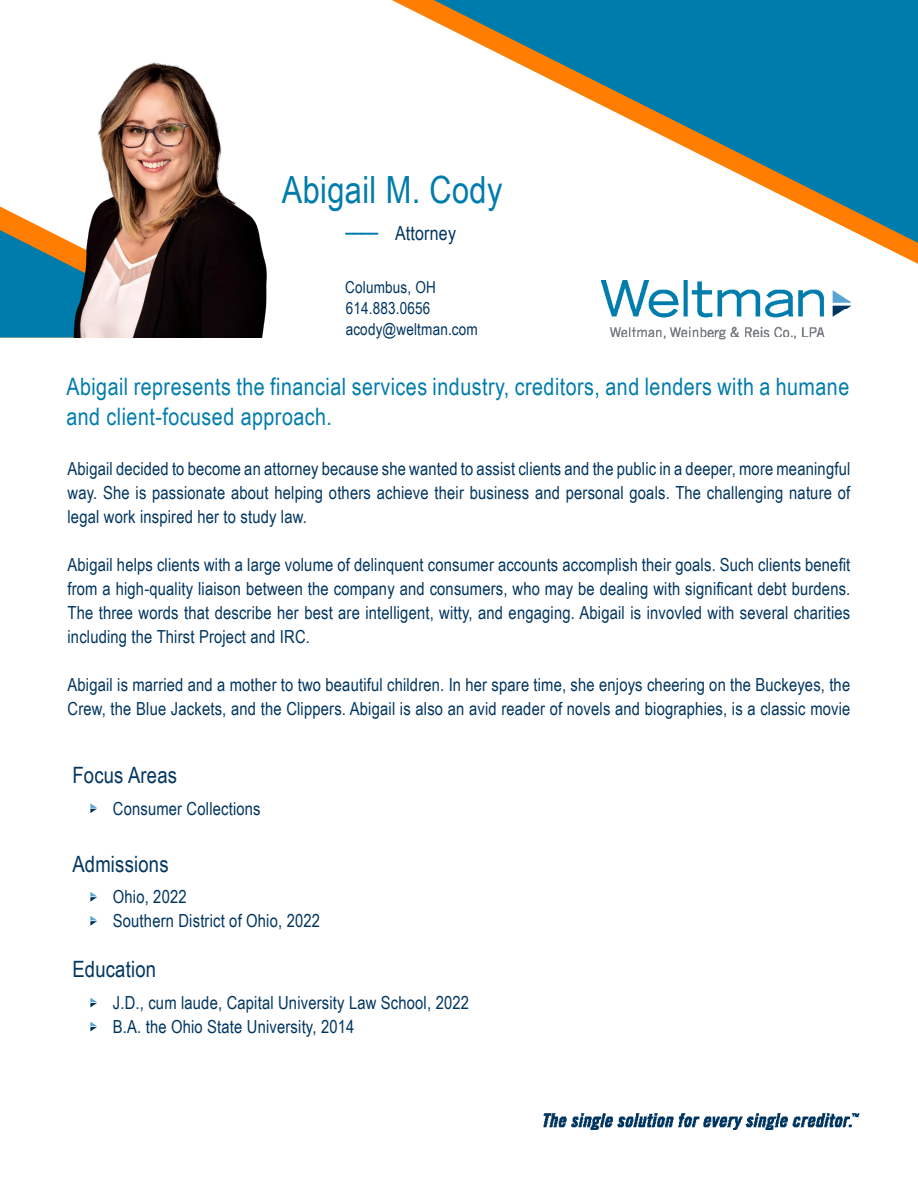
<style>
.page{position:relative;width:918px;height:1188px;background:#fff}
.page>*{position:absolute;margin:0;border:0;box-sizing:border-box;transform-origin:0 0}
.t1{font:37.5px "Arial Narrow";letter-spacing:.01em;color:#007cac}
.t2{font:24px/30px "Arial Narrow";letter-spacing:.02em;color:#007cac}
.t3{font:22.5px "Arial Narrow";letter-spacing:.01em;color:#003560}
.t4{font:19.5px "Arial Narrow";letter-spacing:.01em;color:#003560}
.t5{font:18px/24px "Arial Narrow";letter-spacing:.01em;color:#003560;text-align:justify}
.t6{font:16.5px "Arial Narrow";letter-spacing:.01em;color:#003560}
.s1{font-size:24.3px;color:#007cac}
</style>
<div class="page">
<svg style="left:392px;top:0;width:526px;height:264px"></svg>
<svg style="left:434px;top:0;width:484px;height:243px"></svg>
<img style="left:601px;top:281px;width:249px;height:59px">
<img style="left:543px;top:1113px;width:317px;height:17px">
<img style="left:0;top:62px;width:267px;height:275px">
<svg style="left:90px;top:803px;width:7px;height:10px"></svg>
<svg style="left:90px;top:892px;width:7px;height:10px"></svg>
<svg style="left:90px;top:916px;width:7px;height:10px"></svg>
<svg style="left:90px;top:998px;width:7px;height:9px"></svg>
<svg style="left:90px;top:1022px;width:7px;height:9px"></svg>
<p class="t1" style="left:282px;top:162px;width:222px">Abigail M. Cody</p>
<p class="t4" style="left:346px;top:219px;width:112px"><span class="s1">––––</span> Attorney</p>
<p class="t6" style="left:345px;top:275px;width:92px">Columbus, OH</p>
<p class="t6" style="left:346px;top:296px;width:86px">614.883.0656</p>
<p class="t6" style="left:346px;top:317px;width:134px">acody@weltman.com</p>
<p class="t2" style="left:66px;top:371px;width:784px">Abigail represents the financial services industry, creditors, and lenders with a humane and client-focused approach.</p>
<p class="t5" style="left:68px;top:456px;width:784px">Abigail decided to become an attorney because she wanted to assist clients and the public in a deeper, more meaningful way. She is passionate about helping others achieve their business and personal goals. The challenging nature of legal work inspired her to study law.</p>
<p class="t5" style="left:68px;top:552px;width:784px">Abigail helps clients with a large volume of delinquent consumer accounts accomplish their goals. Such clients benefit from a high-quality liaison between the company and consumers, who may be dealing with significant debt burdens.<br>The three words that describe her best are intelligent, witty, and engaging. Abigail is invovled with several charities including the Thirst Project and IRC.</p>
<p class="t5" style="left:68px;top:672px;width:784px">Abigail is married and a mother to two beautiful children. In her spare time, she enjoys cheering on the Buckeyes, the<br>Crew, the Blue Jackets, and the Clippers. Abigail is also an avid reader of novels and biographies, is a classic movie</p>
<p class="t3" style="left:72px;top:759px;width:106px">Focus Areas</p>
<p class="t5" style="left:113px;top:796px;width:149px">Consumer Collections</p>
<p class="t3" style="left:72px;top:847px;width:98px">Admissions</p>
<p class="t5" style="left:113px;top:884px;width:75px">Ohio, 2022</p>
<p class="t5" style="left:113px;top:908px;width:209px">Southern District of Ohio, 2022</p>
<p class="t3" style="left:72px;top:953px;width:85px">Education</p>
<p class="t5" style="left:113px;top:990px;width:358px">J.D., cum laude, Capital University Law School, 2022</p>
<p class="t5" style="left:113px;top:1014px;width:243px">B.A. the Ohio State University, 2014</p>
</div>
